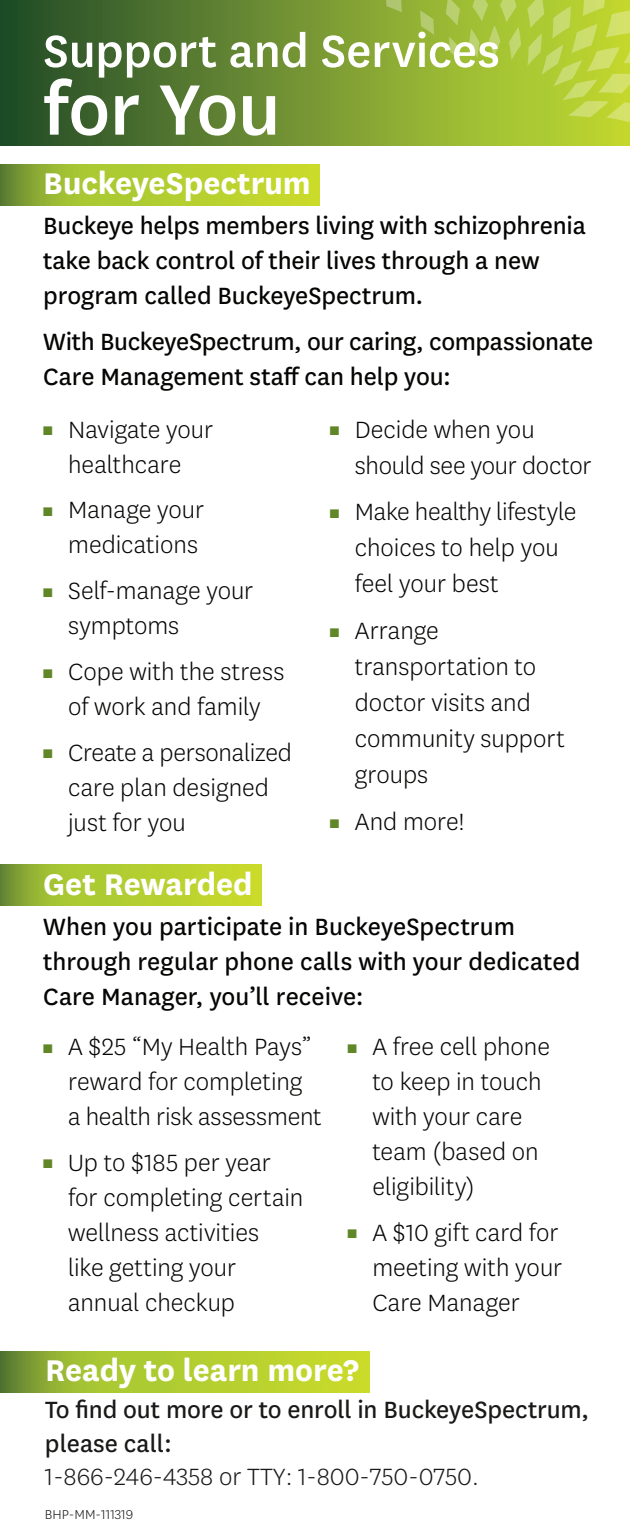
<style>
.page{position:relative;width:630px;height:1530px;background:#fff}
.page>*{position:absolute;margin:0;border:0;box-sizing:border-box;transform-origin:0 0}
.t1{font:500 83.25px "Centene Sans";letter-spacing:-.01em;color:#fff}
.t2{font:500 52.5px "Centene Sans";letter-spacing:-.005em;color:#fff}
.t3{font:700 35px "Centene Sans";letter-spacing:-.005em;color:#fff}
.t4{font:300 27.5px/35px "Centene Sans";color:#050604}
.t5{font:27.5px/35px "Centene Sans";letter-spacing:-.005em;color:#050604}
.t6{font:27.5px/33.5px "Centene Sans";letter-spacing:-.005em;color:#191918}
.t7{font:300 15px "Centene Sans";color:#191918}
.s1{color:#618628}
.s2{font-weight:300}
</style>
<div class="page">
<div style="left:0;top:0;width:630px;height:145px;background:linear-gradient(to right,#244d2c,#c7e035)"></div>
<svg style="left:0;top:865px;width:261px;height:41px;background:#adc730"></svg>
<svg style="left:0;top:1352px;width:370px;height:41px;background:#abc530"></svg>
<svg style="left:0;top:165px;width:320px;height:41px;background:#acc630"></svg>
<svg style="left:385px;top:0;width:245px;height:135px;background:#aac63d"></svg>
<p class="t2" style="left:43px;top:15px;width:458px">Support and Services</p>
<p class="t1" style="left:43px;top:53px;width:239px">for You</p>
<p class="t3" style="left:43px;top:158px;width:269px">BuckeyeSpectrum</p>
<p class="t5" style="left:43px;top:206px;width:544px">Buckeye helps members living with schizophrenia take back control of their lives through a new program called BuckeyeSpectrum.</p>
<p class="t5" style="left:43px;top:322px;width:552px">With BuckeyeSpectrum, our caring, compassionate<br>Care Management staff can help you:</p>
<p class="t4" style="left:43px;top:411px;width:171px;text-align:center"><span class="s1">■</span> Navigate your healthcare</p>
<p class="t4" style="left:43px;top:492px;width:162px;text-align:right"><span class="s1">■</span> Manage your medications</p>
<p class="t4" style="left:68px;top:573px;width:187px;text-indent:-25px"><span class="s1">■</span> Self-manage your symptoms</p>
<p class="t4" style="left:43px;top:653px;width:243px;text-align:center"><span class="s1">■</span> Cope with the stress of work and family</p>
<p class="t4" style="left:68px;top:734px;width:225px;text-indent:-25px"><span class="s1">■</span> Create a personalized care plan designed just for you</p>
<p class="t4" style="left:355px;top:410px;width:238px;line-height:36px;text-indent:-25px"><span class="s1">■</span> Decide when you should see your doctor</p>
<p class="t4" style="left:355px;top:493px;width:223px;line-height:36px;text-indent:-25px"><span class="s1">■</span> Make healthy lifestyle choices to help you feel your best</p>
<p class="t4" style="left:355px;top:612px;width:212px;line-height:36px;text-indent:-25px"><span class="s1">■</span> Arrange transportation to doctor visits and community support groups</p>
<p class="t4" style="left:330px;top:803px;width:136px"><span class="s1">■</span> And more!</p>
<p class="t3" style="left:43px;top:860px;width:211px">Get Rewarded</p>
<p class="t5" style="left:43px;top:908px;width:539px">When you participate in BuckeyeSpectrum through regular phone calls with your dedicated<br>Care Manager, you’ll receive:</p>
<p class="t4" style="left:68px;top:1028px;width:255px;text-indent:-25px"><span class="s1">■</span> A $25 “My Health Pays” reward for completing a health risk assessment</p>
<p class="t4" style="left:68px;top:1144px;width:237px;text-indent:-25px"><span class="s1">■</span> Up to $185 per year for completing certain wellness activities<br>like getting your annual checkup</p>
<p class="t4" style="left:372px;top:1028px;width:179px;text-indent:-25px"><span class="s1">■</span> A free cell phone to keep in touch with your care team (based on eligibility)</p>
<p class="t4" style="left:372px;top:1214px;width:191px;text-indent:-25px"><span class="s1">■</span> A $10 gift card for meeting with your<br>Care Manager</p>
<p class="t3" style="left:45px;top:1345px;width:315px">Ready to learn more?</p>
<p class="t6" style="left:45px;top:1391px;width:546px">To find out more or to enroll in BuckeyeSpectrum, please call:<br><span class="s2">1-866-246-4358 or TTY: 1-800-750-0750.</span></p>
<p class="t7" style="left:45px;top:1505px;width:90px">BHP-MM-111319</p>
</div>
